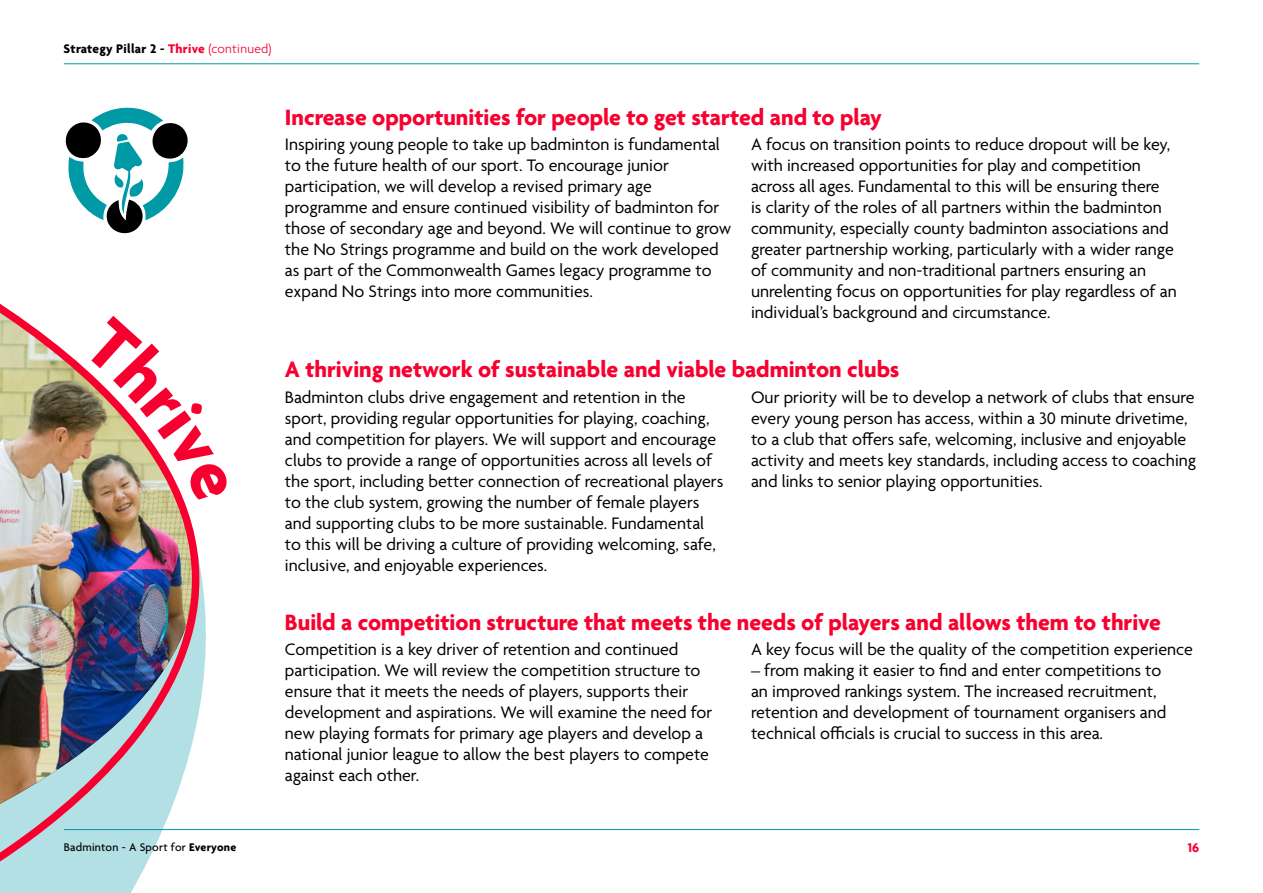
<style>
.page{position:relative;width:1263px;height:893px;background:#fff}
.page>*{position:absolute;margin:0;border:0;box-sizing:border-box;transform-origin:0 0}
.t1{font:700 24px "Agenda";color:#f7002f}
.t2{font:18px/21px "Agenda";color:#000}
.t3{font:700 13.5px "Agenda";letter-spacing:.02em;color:#000}
.t4{font:700 13.5px "Agenda";color:#f7002f}
.t5{font:500 12px "Agenda";letter-spacing:.02em;color:#000}
.s1{color:#f7002f}
.s2{font-weight:300;color:#f7002f}
.s3{font-weight:700}
</style>
<div class="page">
<hr style="left:64px;top:63px;width:1135px;height:1px;background:#0099a6">
<hr style="left:64px;top:829px;width:1135px;height:1px;background:#0099a6">
<svg style="left:65px;top:107px;width:123px;height:127px"></svg>
<svg style="left:0;top:303px;width:496px;height:590px"></svg>
<svg style="left:81px;top:316px;width:150px;height:188px"></svg>
<p class="t3" style="left:64px;top:41px;width:210px">Strategy Pillar 2 - <span class="s1">Thrive</span> <span class="s2">(continued)</span></p>
<p class="t1" style="left:285px;top:104px;width:598px">Increase opportunities for people to get started and to play</p>
<p class="t2" style="left:285px;top:135px;width:448px">Inspiring young people to take up badminton is fundamental to the future health of our sport. To encourage junior participation, we will develop a revised primary age programme and ensure continued visibility of badminton for those of secondary age and beyond. We will continue to grow the No Strings programme and build on the work developed as part of the Commonwealth Games legacy programme to expand No Strings into more communities.</p>
<p class="t2" style="left:751px;top:135px;width:427px">A focus on transition points to reduce dropout will be key, with increased opportunities for play and competition across all ages. Fundamental to this will be ensuring there<br>is clarity of the roles of all partners within the badminton community, especially county badminton associations and greater partnership working, particularly with a wider range of community and non-traditional partners ensuring an unrelenting focus on opportunities for play regardless of an individual’s background and circumstance.</p>
<p class="t1" style="left:285px;top:357px;width:616px">A thriving network of sustainable and viable badminton clubs</p>
<p class="t2" style="left:285px;top:387px;width:440px">Badminton clubs drive engagement and retention in the sport, providing regular opportunities for playing, coaching, and competition for players. We will support and encourage clubs to provide a range of opportunities across all levels of the sport, including better connection of recreational players to the club system, growing the number of female players and supporting clubs to be more sustainable. Fundamental to this will be driving a culture of providing welcoming, safe, inclusive, and enjoyable experiences.</p>
<p class="t2" style="left:751px;top:387px;width:447px">Our priority will be to develop a network of clubs that ensure every young person has access, within a 30 minute drivetime, to a club that offers safe, welcoming, inclusive and enjoyable activity and meets key standards, including access to coaching and links to senior playing opportunities.</p>
<p class="t1" style="left:285px;top:609px;width:878px">Build a competition structure that meets the needs of players and allows them to thrive</p>
<p class="t2" style="left:285px;top:640px;width:429px">Competition is a key driver of retention and continued participation. We will review the competition structure to ensure that it meets the needs of players, supports their development and aspirations. We will examine the need for new playing formats for primary age players and develop a national junior league to allow the best players to compete against each other.</p>
<p class="t2" style="left:751px;top:640px;width:443px">A key focus will be the quality of the competition experience</p>
<p class="t2" style="left:751px;top:661px;width:417px">– from making it easier to find and enter competitions to an improved rankings system. The increased recruitment, retention and development of tournament organisers and technical officials is crucial to success in this area.</p>
<p class="t5" style="left:64px;top:841px;width:174px">Badminton - A Sport for <span class="s3">Everyone</span></p>
<p class="t4" style="left:1188px;top:840px;width:13px">16</p>
</div>
